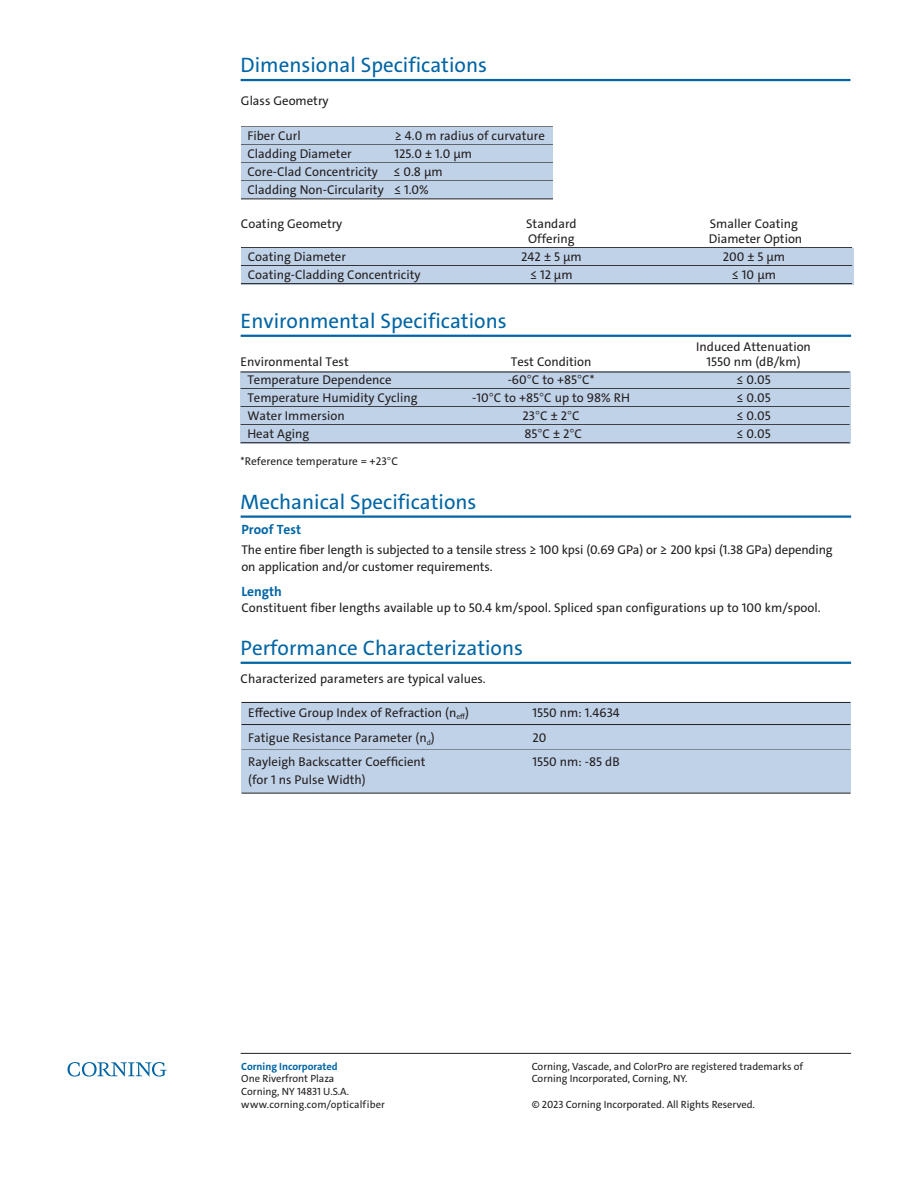
<style>
.page{position:relative;width:918px;height:1188px;background:#fff}
.page>*{position:absolute;margin:0;border:0;box-sizing:border-box;transform-origin:0 0}
.t1{font:21px "The Sans C4 s";color:#0065a4}
.t2{font:700 13.5px "The Sans C4 s";color:#0065a4}
.t3{font:12.75px/18px "The Sans C4 s";color:#231f20}
.t4{font:11.25px "The Sans C4 s";color:#231f20}
.t5{font:10.5px/12.6px "The Sans C4 s";color:#231f20}
.t6{font:700 10.5px "The Sans C4 s";color:#0065a4}
</style>
<div class="page">
<svg style="left:67px;top:1062px;width:99px;height:15px"></svg>
<hr style="left:241px;top:1053px;width:610px;height:1px;background:#231f20">
<hr style="left:241px;top:79px;width:609px;height:2px;background:#0065a4">
<div style="left:241px;top:127px;width:312px;height:18px;background:#c0d2e8"></div>
<div style="left:241px;top:145px;width:312px;height:18px;background:#c0d2e8"></div>
<div style="left:241px;top:163px;width:312px;height:18px;background:#c0d2e8"></div>
<div style="left:241px;top:181px;width:312px;height:18px;background:#c0d2e8"></div>
<hr style="left:241px;top:199px;width:312px;height:1px;background:#231f20">
<div style="left:241px;top:371px;width:610px;height:18px;background:#c0d2e8"></div>
<hr style="left:241px;top:372px;width:609px;height:1px;background:#231f20">
<hr style="left:241px;top:388px;width:609px;height:1px;background:#231f20">
<div style="left:241px;top:389px;width:610px;height:18px;background:#c0d2e8"></div>
<hr style="left:241px;top:406px;width:609px;height:1px;background:#231f20">
<div style="left:241px;top:407px;width:610px;height:18px;background:#c0d2e8"></div>
<hr style="left:241px;top:424px;width:609px;height:1px;background:#231f20">
<div style="left:241px;top:425px;width:610px;height:18px;background:#c0d2e8"></div>
<hr style="left:241px;top:442px;width:609px;height:1px;background:#231f20">
<hr style="left:241px;top:335px;width:610px;height:2px;background:#0065a4">
<hr style="left:241px;top:247px;width:611px;height:1px;background:#231f20">
<div style="left:241px;top:248px;width:612px;height:18px;background:#c0d2e8"></div>
<hr style="left:241px;top:265px;width:611px;height:1px;background:#231f20">
<div style="left:241px;top:266px;width:612px;height:18px;background:#c0d2e8"></div>
<hr style="left:241px;top:283px;width:611px;height:1px;background:#231f20">
<hr style="left:241px;top:515px;width:610px;height:3px;background:#0065a4">
<hr style="left:241px;top:662px;width:610px;height:2px;background:#0065a4">
<div style="left:242px;top:703px;width:609px;height:27px;background:#c0d2e8"></div>
<hr style="left:242px;top:702px;width:609px;height:1px;background:#231f20">
<hr style="left:242px;top:724px;width:609px;height:1px;background:#231f20">
<div style="left:242px;top:728px;width:609px;height:27px;background:#c0d2e8"></div>
<hr style="left:242px;top:750px;width:609px;height:1px;background:#231f20">
<div style="left:242px;top:751px;width:609px;height:42px;background:#c0d2e8"></div>
<hr style="left:242px;top:793px;width:609px;height:1px;background:#231f20">
<h1 class="t1" style="left:241px;top:52px;width:248px">Dimensional Specifications</h1>
<p class="t3" style="left:241px;top:92px;width:89px">Glass Geometry</p>
<p class="t3" style="left:248px;top:127px;width:55px">Fiber Curl</p>
<p class="t3" style="left:395px;top:127px;width:152px">≥ 4.0 m radius of curvature</p>
<p class="t3" style="left:248px;top:145px;width:106px">Cladding Diameter</p>
<p class="t3" style="left:248px;top:145px;width:226px;text-indent:147px">125.0 ± 1.0 µm<br>Core-Clad Concentricity ≤ 0.8 µm<br>Cladding Non-Circularity ≤ 1.0%</p>
<p class="t3" style="left:241px;top:215px;width:103px">Coating Geometry</p>
<p class="t3" style="left:526px;top:215px;width:52px">Standard</p>
<p class="t3" style="left:710px;top:215px;width:90px">Smaller Coating</p>
<p class="t3" style="left:528px;top:230px;width:48px">Offering</p>
<p class="t3" style="left:709px;top:230px;width:95px">Diameter Option</p>
<p class="t3" style="left:248px;top:248px;width:100px">Coating Diameter</p>
<p class="t3" style="left:521px;top:248px;width:62px">242 ± 5 µm</p>
<p class="t3" style="left:723px;top:248px;width:64px">200 ± 5 µm</p>
<p class="t3" style="left:248px;top:266px;width:174px">Coating-Cladding Concentricity</p>
<p class="t3" style="left:530px;top:266px;width:44px">≤ 12 µm</p>
<p class="t3" style="left:732px;top:266px;width:46px">≤ 10 µm</p>
<h1 class="t1" style="left:241px;top:307px;width:268px">Environmental Specifications</h1>
<p class="t3" style="left:696px;top:338px;width:116px">Induced Attenuation</p>
<p class="t3" style="left:241px;top:353px;width:110px">Environmental Test</p>
<p class="t3" style="left:511px;top:353px;width:82px">Test Condition</p>
<p class="t3" style="left:707px;top:353px;width:96px">1550 nm (dB/km)</p>
<p class="t3" style="left:247px;top:371px;width:146px">Temperature Dependence</p>
<p class="t3" style="left:508px;top:371px;width:88px">-60 C to +85 C*</p>
<p class="t3" style="left:737px;top:371px;width:36px">≤ 0.05</p>
<p class="t3" style="left:247px;top:389px;width:172px">Temperature Humidity Cycling</p>
<p class="t3" style="left:472px;top:389px;width:159px">-10 C to +85 C up to 98% RH</p>
<p class="t3" style="left:737px;top:389px;width:36px">≤ 0.05</p>
<p class="t3" style="left:247px;top:407px;width:99px">Water Immersion</p>
<p class="t3" style="left:523px;top:407px;width:59px">23C ± 2C</p>
<p class="t3" style="left:737px;top:407px;width:36px">≤ 0.05</p>
<p class="t3" style="left:247px;top:425px;width:63px">Heat Aging</p>
<p class="t3" style="left:524px;top:425px;width:59px">85C ± 2C</p>
<p class="t3" style="left:737px;top:425px;width:36px">≤ 0.05</p>
<p class="t4" style="left:241px;top:454px;width:159px">*Reference temperature = +23 C</p>
<h1 class="t1" style="left:241px;top:488px;width:237px">Mechanical Specifications</h1>
<p class="t2" style="left:242px;top:521px;width:61px">Proof Test</p>
<p class="t3" style="left:242px;top:542px;width:593px;line-height:16.5px">The entire fiber length is subjected to a tensile stress ≥ 100 kpsi (0.69 GPa) or ≥ 200 kpsi (1.38 GPa) depending on application and/or customer requirements.</p>
<p class="t2" style="left:242px;top:583px;width:42px">Length</p>
<p class="t3" style="left:242px;top:599px;width:581px">Constituent fiber lengths available up to 50.4 km/spool. Spliced span configurations up to 100 km/spool.</p>
<h1 class="t1" style="left:241px;top:634px;width:284px">Performance Characterizations</h1>
<p class="t3" style="left:241px;top:669px;width:247px">Characterized parameters are typical values.</p>
<p class="t3" style="left:248px;top:703px;width:222px">Effective Group Index of Refraction (n<sub>eff</sub>)</p>
<p class="t3" style="left:533px;top:703px;width:89px">1550 nm: 1.4634</p>
<p class="t3" style="left:248px;top:729px;width:188px">Fatigue Resistance Parameter (n<sub>d</sub>)</p>
<p class="t3" style="left:533px;top:729px;width:16px">20</p>
<p class="t3" style="left:248px;top:753px;width:179px">Rayleigh Backscatter Coefficient</p>
<p class="t3" style="left:533px;top:753px;width:89px">1550 nm: -85 dB</p>
<p class="t3" style="left:248px;top:771px;width:119px">(for 1 ns Pulse Width)</p>
<p class="t6" style="left:241px;top:1060px;width:98px">Corning Incorporated</p>
<p class="t5" style="left:241px;top:1073px;width:145px">One Riverfront Plaza<br>Corning, NY 14831 U.S.A. www.corning.com/opticalfiber</p>
<p class="t5" style="left:532px;top:1060px;width:273px">Corning, Vascade, and ColorPro are registered trademarks of<br>Corning Incorporated, Corning, NY.</p>
<p class="t5" style="left:532px;top:1098px;width:225px">© 2023 Corning Incorporated. All Rights Reserved.</p>
</div>
